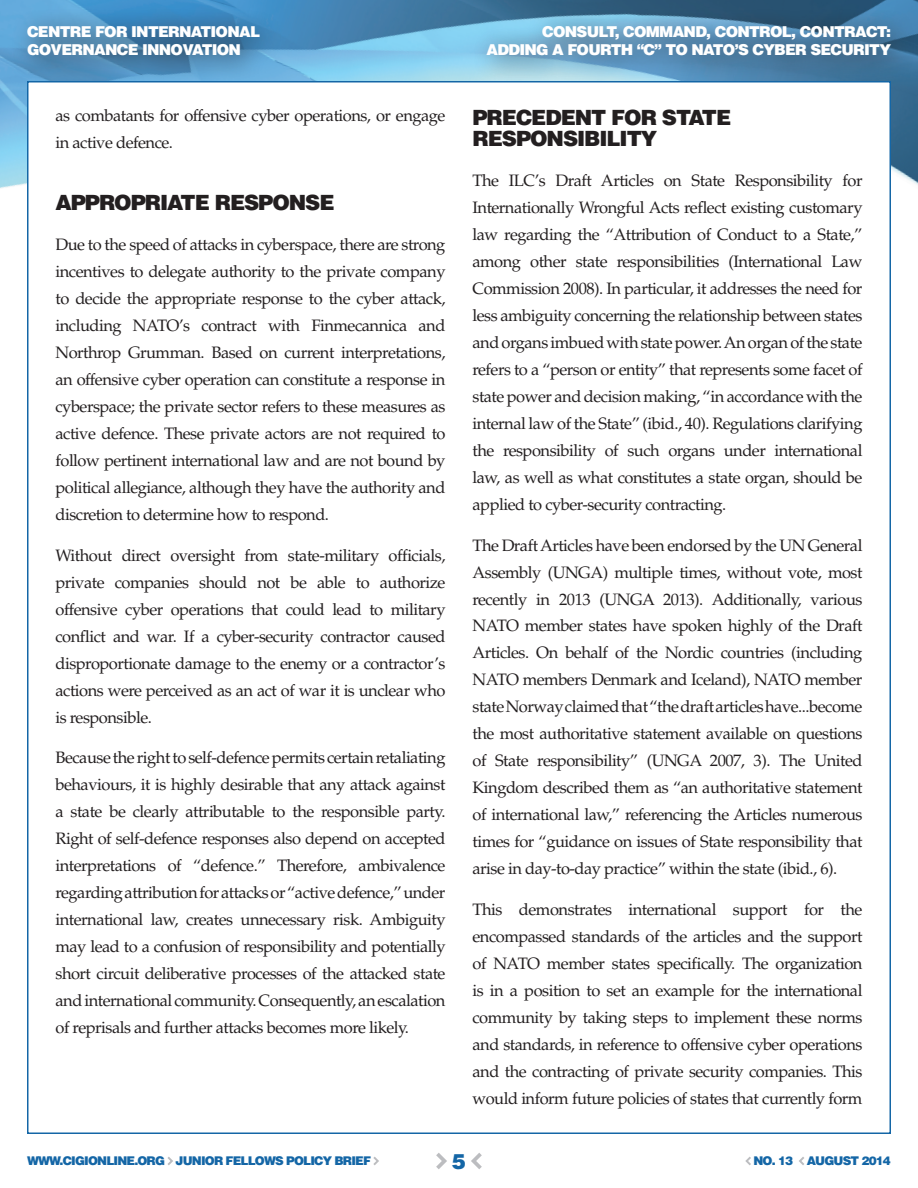
<style>
.page{position:relative;width:918px;height:1188px;background:#fff}
.page>*{position:absolute;margin:0;border:0;box-sizing:border-box;transform-origin:0 0}
.t1{font:900 21px/21px "Helvetica LT Std";letter-spacing:-.05em;color:#231f20}
.t2{font:900 21px "Helvetica LT Std";color:#1466a6}
.t3{font:16.5px/27px "Palatino LT Std";letter-spacing:-.03em;color:#231f20;text-align:justify}
.t4{font:900 15px/18px "Helvetica LT Std";letter-spacing:-.05em;color:#fff}
.t5{font:900 12px "Helvetica LT Std";letter-spacing:-.07em;color:#1466a6}
</style>
<div class="page">
<img style="left:0;top:0;width:918px;height:188px">
<svg style="left:436px;top:1153px;width:11px;height:16px"></svg>
<svg style="left:471px;top:1153px;width:11px;height:16px"></svg>
<div style="left:471px;top:8px;width:445px;height:75px;background:#231f20;opacity:.75"></div>
<div style="left:10px;top:8px;width:274px;height:75px;background:#231f20;opacity:.75"></div>
<svg style="left:167px;top:1157px;width:6px;height:8px"></svg>
<svg style="left:373px;top:1157px;width:6px;height:8px"></svg>
<svg style="left:745px;top:1157px;width:6px;height:8px"></svg>
<svg style="left:799px;top:1157px;width:5px;height:8px"></svg>
<div style="left:28px;top:82px;width:862px;height:1051px;background:#fff"></div>
<p class="t4" style="left:27px;top:22px;width:235px">CENTRE FOR INTERNATIONAL<br>GOVERNANCE INNOVATION</p>
<p class="t3" style="left:56px;top:103px;width:391px">as combatants for offensive cyber operations, or engage in active defence.</p>
<p class="t1" style="left:56px;top:191px;width:281px">APPROPRIATE RESPONSE</p>
<p class="t3" style="left:56px;top:232px;width:392px">Due to the speed of attacks in cyberspace, there are strong incentives to delegate authority to the private company to decide the appropriate response to the cyber attack, including NATO’s contract with Finmecannica and Northrop Grumman. Based on current interpretations, an offensive cyber operation can constitute a response in cyberspace; the private sector refers to these measures as active defence. These private actors are not required to follow pertinent international law and are not bound by political allegiance, although they have the authority and discretion to determine how to respond.</p>
<p class="t3" style="left:56px;top:542px;width:392px">Without direct oversight from state-military officials, private companies should not be able to authorize offensive cyber operations that could lead to military conflict and war. If a cyber-security contractor caused disproportionate damage to the enemy or a contractor’s actions were perceived as an act of war it is unclear who is responsible.</p>
<p class="t3" style="left:56px;top:745px;width:392px">Because the right to self-defence permits certain retaliating behaviours, it is highly desirable that any attack against a state be clearly attributable to the responsible party.<br>Right of self-defence responses also depend on accepted interpretations of “defence.” Therefore, ambivalence regarding attribution for attacks or “active defence,” under international law, creates unnecessary risk. Ambiguity may lead to a confusion of responsibility and potentially short circuit deliberative processes of the attacked state and international community. Consequently, an escalation of reprisals and further attacks becomes more likely.</p>
<p class="t4" style="left:542px;top:22px;width:23px">CONSULT</p>
<p class="t4" style="left:615px;top:22px;width:33px">, COMMAND</p>
<p class="t4" style="left:706px;top:22px;width:32px">, CONTROL</p>
<p class="t4" style="left:791px;top:22px;width:32px">, CONTRACT</p>
<p class="t4" style="left:886px;top:22px;width:6px">:</p>
<p class="t4" style="left:487px;top:40px;width:22px">ADDING</p>
<p class="t4" style="left:552px;top:40px;width:37px">A FOURTH</p>
<p class="t4" style="left:637px;top:40px;width:139px">“C” TO NATO’S CYBER</p>
<p class="t4" style="left:810px;top:40px;width:21px">SECURITY</p>
<p class="t1" style="left:472px;top:106px;width:260px">PRECEDENT FOR STATE<br>RESPONSIBILITY</p>
<p class="t3" style="left:472px;top:167px;width:392px">The ILC’s Draft Articles on State Responsibility for Internationally Wrongful Acts reflect existing customary law regarding the “Attribution of Conduct to a State,” among other state responsibilities (International Law Commission 2008). In particular, it addresses the need for less ambiguity concerning the relationship between states and organs imbued with state power. An organ of the state refers to a “person or entity” that represents some facet of state power and decision making, “in accordance with the internal law of the State” (ibid., 40). Regulations clarifying the responsibility of such organs under international law, as well as what constitutes a state organ, should be applied to cyber-security contracting.</p>
<p class="t3" style="left:472px;top:532px;width:392px">The Draft Articles have been endorsed by the UN General Assembly (UNGA) multiple times, without vote, most recently in 2013 (UNGA 2013). Additionally, various NATO member states have spoken highly of the Draft Articles. On behalf of the Nordic countries (including NATO members Denmark and Iceland), NATO member state Norway claimed that “the draft articles have...become the most authoritative statement available on questions of State responsibility” (UNGA 2007, 3). The United Kingdom described them as “an authoritative statement of international law,” referencing the Articles numerous times for “guidance on issues of State responsibility that arise in day-to-day practice” within the state (ibid., 6).</p>
<p class="t3" style="left:472px;top:896px;width:392px">This demonstrates international support for the encompassed standards of the articles and the support of NATO member states specifically. The organization is in a position to set an example for the international community by taking steps to implement these norms and standards, in reference to offensive cyber operations and the contracting of private security companies. This would inform future policies of states that currently form</p>
<p class="t2" style="left:452px;top:1148px;width:16px">5</p>
<p class="t5" style="left:27px;top:1153px;width:346px">WWW.CIGIONLINE.ORG JUNIOR FELLOWS POLICY BRIEF</p>
<p class="t5" style="left:753px;top:1153px;width:72px">NO. 13 AUGUST</p>
<p class="t5" style="left:862px;top:1153px;width:31px">2014</p>
</div>
